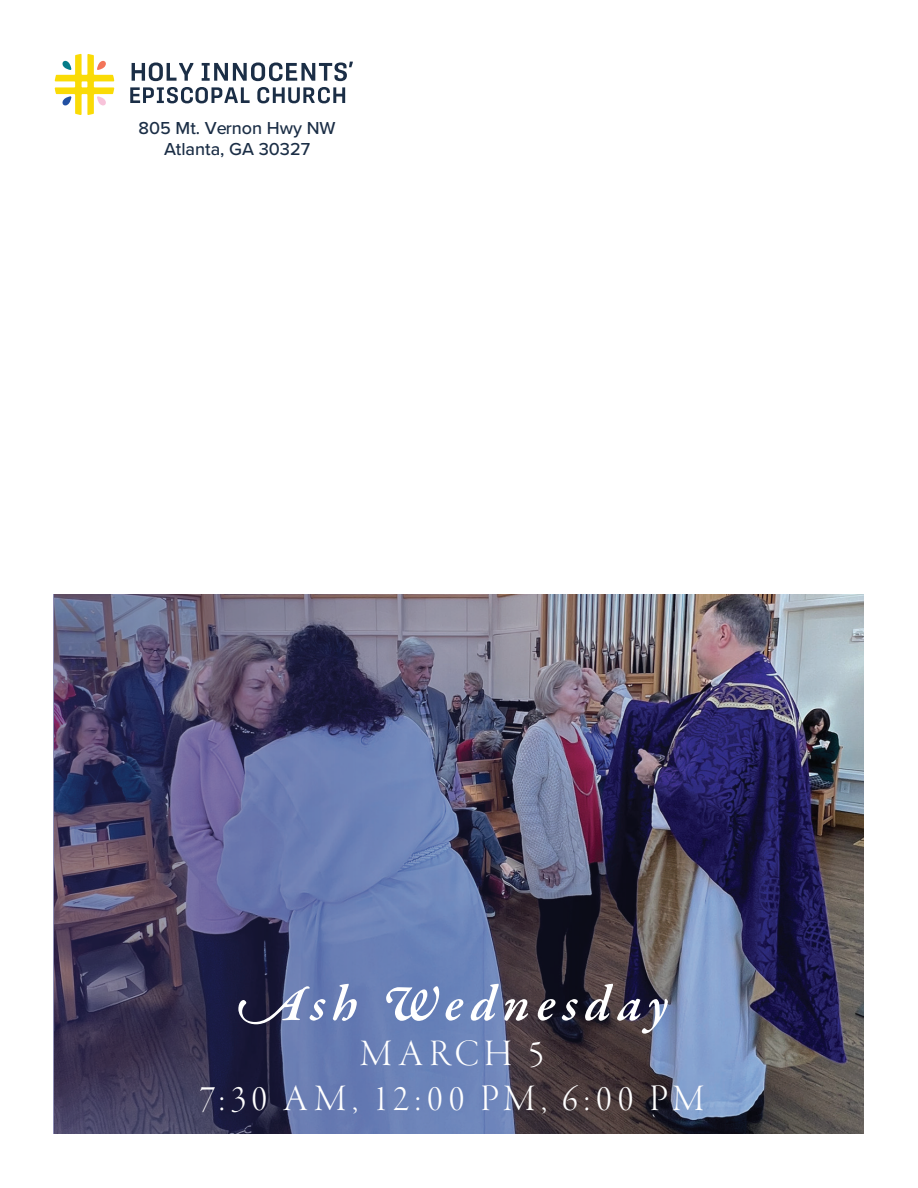
<style>
.page{position:relative;width:918px;height:1188px;background:#fff}
.page>*{position:absolute;margin:0;border:0;box-sizing:border-box;transform-origin:0 0}
.t1{font:italic 600 51.15px "Garamond Premr Pro";letter-spacing:.13em;color:#fff}
.t2{font:38.4px/44.8px "Garamond Premr Pro Lt Disp";letter-spacing:.145em;color:#fff;text-align:center}
.t3{font:500 18px/21.6px "Proxima Nova";color:#1b2e46;text-align:center}
</style>
<div class="page">
<svg style="left:55px;top:54px;width:59px;height:61px"></svg>
<svg style="left:132px;top:63px;width:61px;height:18px"></svg>
<svg style="left:202px;top:62px;width:151px;height:19px"></svg>
<svg style="left:130px;top:87px;width:120px;height:16px"></svg>
<svg style="left:257px;top:87px;width:88px;height:16px"></svg>
<img style="left:54px;top:594px;width:810px;height:540px">
<p class="t3" style="left:139px;top:116px;width:199px">805 Mt. Vernon Hwy NW<br>Atlanta, GA 30327</p>
<h1 class="t1" style="left:236px;top:972px;width:434px">Ash Wednesday</h1>
<h2 class="t2" style="left:200px;top:1032px;width:506px">MARCH 5<br>7:30 AM, 12:00 PM, 6:00 PM</h2>
</div>
